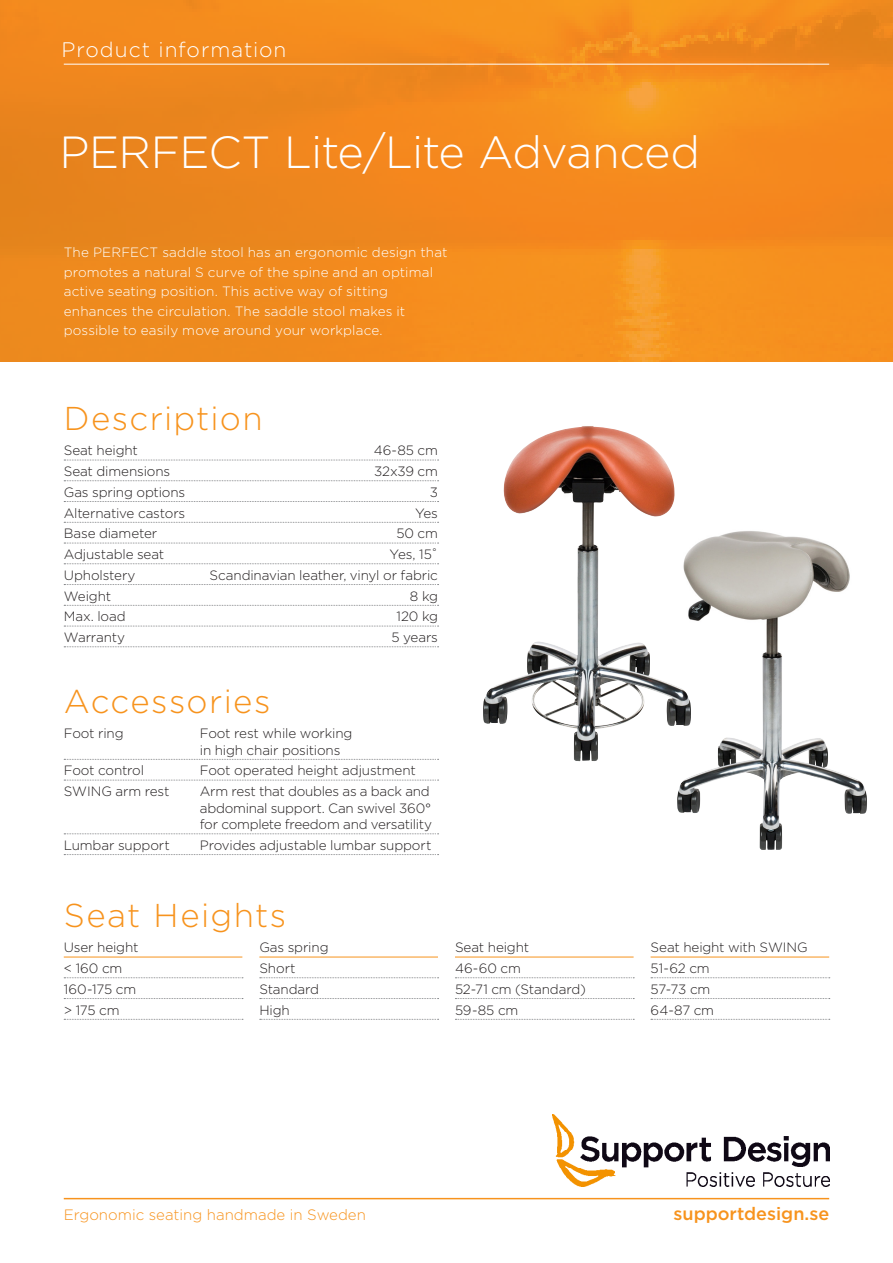
<style>
.page{position:relative;width:893px;height:1263px;background:#fff}
.page>*{position:absolute;margin:0;border:0;box-sizing:border-box;transform-origin:0 0}
.t1{font:300 45px "Gotham";letter-spacing:-.02em;color:#fff}
.t2{font:300 33px "Gotham";letter-spacing:.04em;color:#f7931d}
.t3{font:300 21px "Gotham";letter-spacing:.045em;color:#fff}
.t4{font:500 18px "Gotham";color:#f7931d}
.t5{font:300 15px "Gotham";color:#f7931d}
.t6{font:300 13.5px/16.5px "Gotham";letter-spacing:-.01em;color:#231f20}
.t7{font:300 13.5px/19.5px "Gotham";letter-spacing:.01em;color:#fff}
</style>
<div class="page">
<hr style="left:64px;top:1198px;width:765px;height:1px;background:#f7931d">
<svg style="left:0;top:0;width:893px;height:361px;background:#f18a1e"></svg>
<svg style="left:64px;top:759px;width:375px;height:1px"></svg>
<svg style="left:64px;top:780px;width:375px;height:1px"></svg>
<svg style="left:64px;top:833px;width:375px;height:1px"></svg>
<svg style="left:64px;top:854px;width:375px;height:1px"></svg>
<svg style="left:64px;top:460px;width:375px;height:1px"></svg>
<svg style="left:64px;top:480px;width:375px;height:1px"></svg>
<svg style="left:64px;top:501px;width:375px;height:1px"></svg>
<svg style="left:64px;top:522px;width:375px;height:1px"></svg>
<svg style="left:64px;top:543px;width:375px;height:1px"></svg>
<svg style="left:64px;top:563px;width:375px;height:1px"></svg>
<svg style="left:64px;top:584px;width:375px;height:1px"></svg>
<svg style="left:64px;top:605px;width:375px;height:1px"></svg>
<svg style="left:64px;top:626px;width:375px;height:1px"></svg>
<svg style="left:64px;top:646px;width:375px;height:1px"></svg>
<hr style="left:64px;top:957px;width:178px;height:1px;background:#f7931d">
<svg style="left:64px;top:977px;width:179px;height:1px"></svg>
<svg style="left:64px;top:998px;width:179px;height:1px"></svg>
<svg style="left:64px;top:1019px;width:179px;height:1px"></svg>
<hr style="left:259px;top:957px;width:179px;height:1px;background:#f7931d">
<svg style="left:260px;top:977px;width:179px;height:1px"></svg>
<svg style="left:260px;top:998px;width:179px;height:1px"></svg>
<svg style="left:260px;top:1019px;width:179px;height:1px"></svg>
<hr style="left:455px;top:957px;width:179px;height:1px;background:#f7931d">
<svg style="left:455px;top:977px;width:179px;height:1px"></svg>
<svg style="left:455px;top:998px;width:179px;height:1px"></svg>
<svg style="left:455px;top:1019px;width:179px;height:1px"></svg>
<hr style="left:651px;top:957px;width:178px;height:1px;background:#f7931d">
<svg style="left:651px;top:977px;width:179px;height:1px"></svg>
<svg style="left:651px;top:998px;width:179px;height:1px"></svg>
<svg style="left:651px;top:1019px;width:179px;height:1px"></svg>
<hr style="left:64px;top:64px;width:765px;height:1px;background:#fff">
<img style="left:553px;top:1114px;width:276px;height:72px">
<img style="left:483px;top:426px;width:194px;height:335px">
<img style="left:677px;top:531px;width:190px;height:319px">
<p class="t3" style="left:62px;top:37px;width:226px">Product information</p>
<p class="t1" style="left:60px;top:123px;width:642px">PERFECT Lite/Lite Advanced</p>
<p class="t7" style="left:64px;top:243px;width:385px">The PERFECT saddle stool has an ergonomic design that promotes a natural S curve of the spine and an optimal active seating position. This active way of sitting enhances the circulation. The saddle stool makes it possible to easily move around your workplace.</p>
<p class="t2" style="left:64px;top:398px;width:200px">Description</p>
<p class="t6" style="left:64px;top:442px;width:76px">Seat height</p>
<p class="t6" style="left:374px;top:442px;width:66px">46-85 cm</p>
<p class="t6" style="left:64px;top:463px;width:108px">Seat dimensions</p>
<p class="t6" style="left:374px;top:463px;width:65px">32x39 cm</p>
<p class="t6" style="left:64px;top:483px;width:123px">Gas spring options</p>
<p class="t6" style="left:430px;top:483px;width:10px">3</p>
<p class="t6" style="left:64px;top:504px;width:123px">Alternative castors</p>
<p class="t6" style="left:415px;top:504px;width:24px">Yes</p>
<p class="t6" style="left:64px;top:525px;width:95px">Base diameter</p>
<p class="t6" style="left:396px;top:525px;width:43px">50 cm</p>
<p class="t6" style="left:64px;top:546px;width:102px">Adjustable seat</p>
<p class="t6" style="left:390px;top:546px;width:50px">Yes, 15˚</p>
<p class="t6" style="left:64px;top:566px;width:73px">Upholstery</p>
<p class="t6" style="left:210px;top:566px;width:230px">Scandinavian leather, vinyl or fabric</p>
<p class="t6" style="left:64px;top:587px;width:49px">Weight</p>
<p class="t6" style="left:410px;top:587px;width:29px">8 kg</p>
<p class="t6" style="left:64px;top:608px;width:63px">Max. load</p>
<p class="t6" style="left:397px;top:608px;width:43px">120 kg</p>
<p class="t6" style="left:64px;top:629px;width:63px">Warranty</p>
<p class="t6" style="left:391px;top:629px;width:48px">5 years</p>
<p class="t2" style="left:64px;top:681px;width:208px">Accessories</p>
<p class="t6" style="left:64px;top:725px;width:61px">Foot ring</p>
<p class="t6" style="left:200px;top:725px;width:154px">Foot rest while working in high chair positions</p>
<p class="t6" style="left:64px;top:762px;width:82px">Foot control</p>
<p class="t6" style="left:200px;top:762px;width:217px">Foot operated height adjustment</p>
<p class="t6" style="left:64px;top:783px;width:107px">SWING arm rest</p>
<p class="t6" style="left:200px;top:783px;width:234px">Arm rest that doubles as a back and abdominal support. Can swivel 360° for complete freedom and versatility</p>
<p class="t6" style="left:64px;top:836px;width:108px">Lumbar support</p>
<p class="t6" style="left:200px;top:836px;width:233px">Provides adjustable lumbar support</p>
<p class="t2" style="left:64px;top:895px;width:224px">Seat Heights</p>
<p class="t6" style="left:64px;top:939px;width:76px">User height</p>
<p class="t6" style="left:64px;top:960px;width:60px">&lt; 160 cm</p>
<p class="t6" style="left:64px;top:980px;width:74px">160-175 cm</p>
<p class="t6" style="left:64px;top:1001px;width:57px">&gt; 175 cm</p>
<p class="t6" style="left:259px;top:939px;width:71px">Gas spring</p>
<p class="t6" style="left:259px;top:960px;width:38px">Short</p>
<p class="t6" style="left:259px;top:980px;width:61px">Standard</p>
<p class="t6" style="left:259px;top:1001px;width:32px">High</p>
<p class="t6" style="left:455px;top:939px;width:76px">Seat height</p>
<p class="t6" style="left:455px;top:960px;width:67px">46-60 cm</p>
<p class="t6" style="left:455px;top:980px;width:132px">52-71 cm (Standard)</p>
<p class="t6" style="left:455px;top:1001px;width:65px">59-85 cm</p>
<p class="t6" style="left:651px;top:939px;width:159px">Seat height with SWING</p>
<p class="t6" style="left:651px;top:960px;width:61px">51-62 cm</p>
<p class="t6" style="left:651px;top:980px;width:61px">57-73 cm</p>
<p class="t6" style="left:651px;top:1001px;width:65px">64-87 cm</p>
<p class="t5" style="left:64px;top:1205px;width:304px">Ergonomic seating handmade in Sweden</p>
<p class="t4" style="left:673px;top:1202px;width:157px">supportdesign.se</p>
</div>
